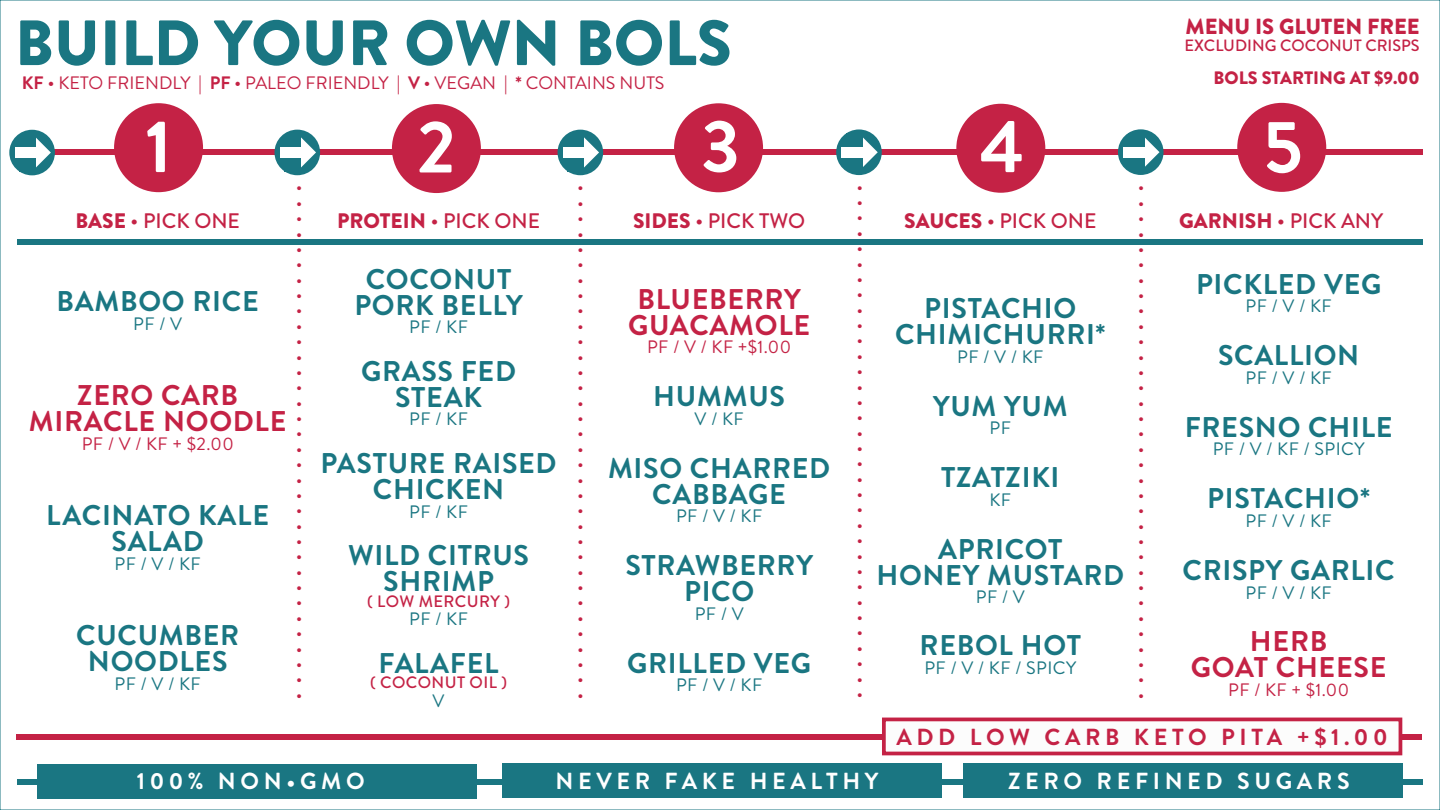
<style>
.page{position:relative;width:1440px;height:810px;background:#fff}
.page>*{position:absolute;margin:0;border:0;box-sizing:border-box;transform-origin:0 0}
.t1{font:700 74.1px "Brandon Grotesque";color:#fff}
.t2{font:900 63.82px "Brandon Grotesque";color:#1a7682}
.t3{font:700 28.5px/26px "Brandon Grotesque";letter-spacing:.025em;color:#1a7682;text-align:center}
.t4{font:700 28.5px/26px "Brandon Grotesque";letter-spacing:.025em;color:#c42245;text-align:center}
.t5{font:700 23.25px "Brandon Grotesque";letter-spacing:.2em;color:#fff}
.t6{font:700 23.25px "Brandon Grotesque";letter-spacing:.2em;color:#c42245}
.t7{font:900 21.9px "Brandon Grotesque";color:#c42245}
.t8{font:500 21px "Brandon Grotesque";color:#c42245}
.t9{font:18px "Brandon Grotesque";color:#c42245}
.t10{font:18px "Brandon Grotesque";letter-spacing:.025em;color:#1a7682}
.t11{font:900 18px "Brandon Grotesque";color:#c42245}
.t12{font:500 16.5px "Brandon Grotesque";letter-spacing:.025em;color:#c42245}
.t13{font:500 16.35px "Brandon Grotesque";color:#c42245}
.s1{font-weight:700}
.s2{font-weight:500}
.s3{font-weight:900}
</style>
<div class="page">
<div style="left:17px;top:150px;width:1406px;height:5px;background:#c42245"></div>
<div style="left:114px;top:103px;width:89px;height:89px;background:#c42245;border-radius:50%"></div>
<div style="left:392px;top:104px;width:89px;height:89px;background:#c42245;border-radius:50%"></div>
<div style="left:674px;top:103px;width:89px;height:89px;background:#c42245;border-radius:50%"></div>
<div style="left:956px;top:104px;width:89px;height:89px;background:#c42245;border-radius:50%"></div>
<div style="left:1237px;top:103px;width:89px;height:89px;background:#c42245;border-radius:50%"></div>
<div style="left:18px;top:239px;width:1405px;height:5px;background:#1a7682"></div>
<div style="left:274px;top:130px;width:46px;height:45px;background:#1a7682;border-radius:50%"></div>
<svg style="left:301px;top:137px;width:15px;height:30px"></svg>
<div style="left:284px;top:134px;width:17px;height:38px;background:#1a7682"></div>
<div style="left:280px;top:147px;width:23px;height:11px;background:#fff"></div>
<div style="left:558px;top:130px;width:45px;height:45px;background:#1a7682;border-radius:50%"></div>
<svg style="left:584px;top:137px;width:15px;height:30px"></svg>
<div style="left:567px;top:134px;width:17px;height:38px;background:#1a7682"></div>
<div style="left:563px;top:147px;width:23px;height:11px;background:#fff"></div>
<div style="left:836px;top:129px;width:46px;height:46px;background:#1a7682;border-radius:50%"></div>
<svg style="left:863px;top:137px;width:15px;height:30px"></svg>
<div style="left:842px;top:147px;width:22px;height:11px;background:#fff"></div>
<div style="left:1118px;top:129px;width:46px;height:46px;background:#1a7682;border-radius:50%"></div>
<svg style="left:1145px;top:137px;width:15px;height:30px"></svg>
<div style="left:1123px;top:147px;width:23px;height:11px;background:#fff"></div>
<div style="left:9px;top:130px;width:46px;height:45px;background:#1a7682;border-radius:50%"></div>
<svg style="left:36px;top:138px;width:15px;height:30px"></svg>
<div style="left:19px;top:134px;width:17px;height:38px;background:#1a7682"></div>
<div style="left:15px;top:147px;width:22px;height:11px;background:#fff"></div>
<div style="left:17px;top:780px;width:1406px;height:5px;background:#1a7682"></div>
<div style="left:37px;top:764px;width:440px;height:34px;background:#1a7682"></div>
<div style="left:502px;top:764px;width:440px;height:34px;background:#1a7682"></div>
<div style="left:963px;top:764px;width:440px;height:34px;background:#1a7682"></div>
<div style="left:16px;top:734px;width:1406px;height:5px;background:#c42245"></div>
<div style="left:882px;top:718px;width:520px;height:37px;background:#fcfcfc;border:4px solid #c42245"></div>
<h2 class="t2" style="left:15px;top:-2px;width:719px">BUILD YOUR OWN BOLS</h2>
<p class="t9" style="left:22px;top:71px;width:644px"><span class="s1">KF</span> <span class="s2">•</span> KETO FRIENDLY <span class="s2">|</span> <span class="s1">PF</span> <span class="s2">•</span> PALEO FRIENDLY <span class="s2">|</span> <span class="s1">V</span> <span class="s2">•</span> VEGAN <span class="s2">|</span> <span class="s1">*</span> CONTAINS NUTS</p>
<h1 class="t1" style="left:145px;top:95px;width:28px">1</h1>
<h1 class="t1" style="left:417px;top:95px;width:40px">2</h1>
<h1 class="t1" style="left:701px;top:94px;width:40px">3</h1>
<h1 class="t1" style="left:980px;top:95px;width:46px">4</h1>
<p class="t7" style="left:1186px;top:11px;width:236px">MENU IS GLUTEN FREE</p>
<p class="t13" style="left:1185px;top:34px;width:237px">EXCLUDING COCONUT CRISPS</p>
<p class="t11" style="left:1213px;top:65px;width:208px">BOLS STARTING AT $9.00</p>
<h1 class="t1" style="left:1263px;top:95px;width:41px">5</h1>
<p class="t9" style="left:874px;top:185px;width:515px;rotate:90deg">••••••••••••••••••••••••••••••••••</p>
<p class="t9" style="left:314px;top:185px;width:515px;rotate:90deg">••••••••••••••••••••••••••••••••••</p>
<p class="t9" style="left:595px;top:185px;width:515px;rotate:90deg">••••••••••••••••••••••••••••••••••</p>
<p class="t9" style="left:1156px;top:185px;width:515px;rotate:90deg">••••••••••••••••••••••••••••••••••</p>
<p class="t8" style="left:75px;top:207px;width:166px"><span class="s3">BASE</span> • PICK ONE</p>
<p class="t8" style="left:337px;top:207px;width:205px"><span class="s3">PROTEIN</span> • PICK ONE</p>
<p class="t8" style="left:633px;top:207px;width:174px"><span class="s3">SIDES</span> • PICK TWO</p>
<p class="t8" style="left:904px;top:207px;width:194px"><span class="s3">SAUCES</span> • PICK ONE</p>
<p class="t8" style="left:1179px;top:207px;width:206px"><span class="s3">GARNISH</span> • PICK ANY</p>
<p class="t3" style="left:354px;top:266px;width:170px">COCONUT<br>PORK BELLY</p>
<p class="t10" style="left:409px;top:315px;width:60px">PF / KF</p>
<p class="t3" style="left:361px;top:359px;width:156px">GRASS FED<br>STEAK</p>
<p class="t10" style="left:409px;top:407px;width:60px">PF / KF</p>
<p class="t3" style="left:320px;top:451px;width:238px">PASTURE RAISED<br>CHICKEN</p>
<p class="t10" style="left:409px;top:499px;width:60px">PF / KF</p>
<p class="t3" style="left:348px;top:543px;width:182px">WILD CITRUS<br>SHRIMP</p>
<p class="t12" style="left:367px;top:590px;width:145px">( LOW MERCURY )</p>
<p class="t10" style="left:409px;top:607px;width:60px">PF / KF</p>
<p class="t3" style="left:379px;top:651px;width:121px">FALAFEL</p>
<p class="t12" style="left:370px;top:671px;width:138px">( COCONUT OIL )</p>
<p class="t10" style="left:433px;top:688px;width:13px">V</p>
<p class="t3" style="left:1196px;top:271px;width:187px">PICKLED VEG</p>
<p class="t10" style="left:1246px;top:294px;width:88px">PF / V / KF</p>
<p class="t3" style="left:1218px;top:343px;width:143px">SCALLION</p>
<p class="t10" style="left:1246px;top:365px;width:88px">PF / V / KF</p>
<p class="t3" style="left:1185px;top:414px;width:209px">FRESNO CHILE</p>
<p class="t10" style="left:1213px;top:437px;width:153px">PF / V / KF / SPICY</p>
<p class="t3" style="left:1207px;top:486px;width:164px">PISTACHIO*</p>
<p class="t10" style="left:1246px;top:508px;width:88px">PF / V / KF</p>
<p class="t3" style="left:1183px;top:558px;width:214px">CRISPY GARLIC</p>
<p class="t10" style="left:1246px;top:580px;width:88px">PF / V / KF</p>
<p class="t4" style="left:1191px;top:629px;width:197px">HERB<br>GOAT CHEESE</p>
<p class="t9" style="left:1228px;top:677px;width:122px">PF / KF + $1.00</p>
<p class="t4" style="left:628px;top:286px;width:184px">BLUEBERRY<br>GUACAMOLE</p>
<p class="t9" style="left:647px;top:335px;width:146px">PF / V / KF +$1.00</p>
<p class="t3" style="left:653px;top:384px;width:133px">HUMMUS</p>
<p class="t10" style="left:695px;top:406px;width:51px">V / KF</p>
<p class="t3" style="left:608px;top:455px;width:224px">MISO CHARRED<br>CABBAGE</p>
<p class="t10" style="left:676px;top:504px;width:88px">PF / V / KF</p>
<p class="t3" style="left:625px;top:553px;width:189px">STRAWBERRY<br>PICO</p>
<p class="t10" style="left:695px;top:601px;width:50px">PF / V</p>
<p class="t3" style="left:627px;top:650px;width:186px">GRILLED VEG</p>
<p class="t10" style="left:676px;top:673px;width:88px">PF / V / KF</p>
<p class="t3" style="left:57px;top:289px;width:204px">BAMBOO RICE</p>
<p class="t10" style="left:133px;top:311px;width:50px">PF / V</p>
<p class="t3" style="left:895px;top:296px;width:212px">PISTACHIO<br>CHIMICHURRI*</p>
<p class="t10" style="left:957px;top:344px;width:88px">PF / V / KF</p>
<p class="t3" style="left:933px;top:393px;width:136px">YUM YUM</p>
<p class="t10" style="left:990px;top:416px;width:23px">PF</p>
<p class="t3" style="left:941px;top:465px;width:120px">TZATZIKI</p>
<p class="t10" style="left:989px;top:487px;width:23px">KF</p>
<p class="t3" style="left:876px;top:536px;width:249px">APRICOT<br>HONEY MUSTARD</p>
<p class="t10" style="left:976px;top:585px;width:50px">PF / V</p>
<p class="t3" style="left:920px;top:633px;width:163px">REBOL HOT</p>
<p class="t10" style="left:924px;top:655px;width:153px">PF / V / KF / SPICY</p>
<p class="t4" style="left:29px;top:383px;width:259px">ZERO CARB<br>MIRACLE NOODLE</p>
<p class="t9" style="left:82px;top:431px;width:154px">PF / V / KF + $2.00</p>
<p class="t3" style="left:46px;top:503px;width:224px">LACINATO KALE<br>SALAD</p>
<p class="t10" style="left:115px;top:551px;width:88px">PF / V / KF</p>
<p class="t3" style="left:76px;top:623px;width:165px">CUCUMBER<br>NOODLES</p>
<p class="t10" style="left:115px;top:671px;width:88px">PF / V / KF</p>
<p class="t6" style="left:896px;top:720px;width:493px">ADD LOW CARB KETO PITA +$1.00</p>
<p class="t5" style="left:137px;top:765px;width:229px">100% NON•GMO</p>
<p class="t5" style="left:555px;top:765px;width:324px">NEVER FAKE HEALTHY</p>
<p class="t5" style="left:1008px;top:765px;width:343px">ZERO REFINED SUGARS</p>
</div>
